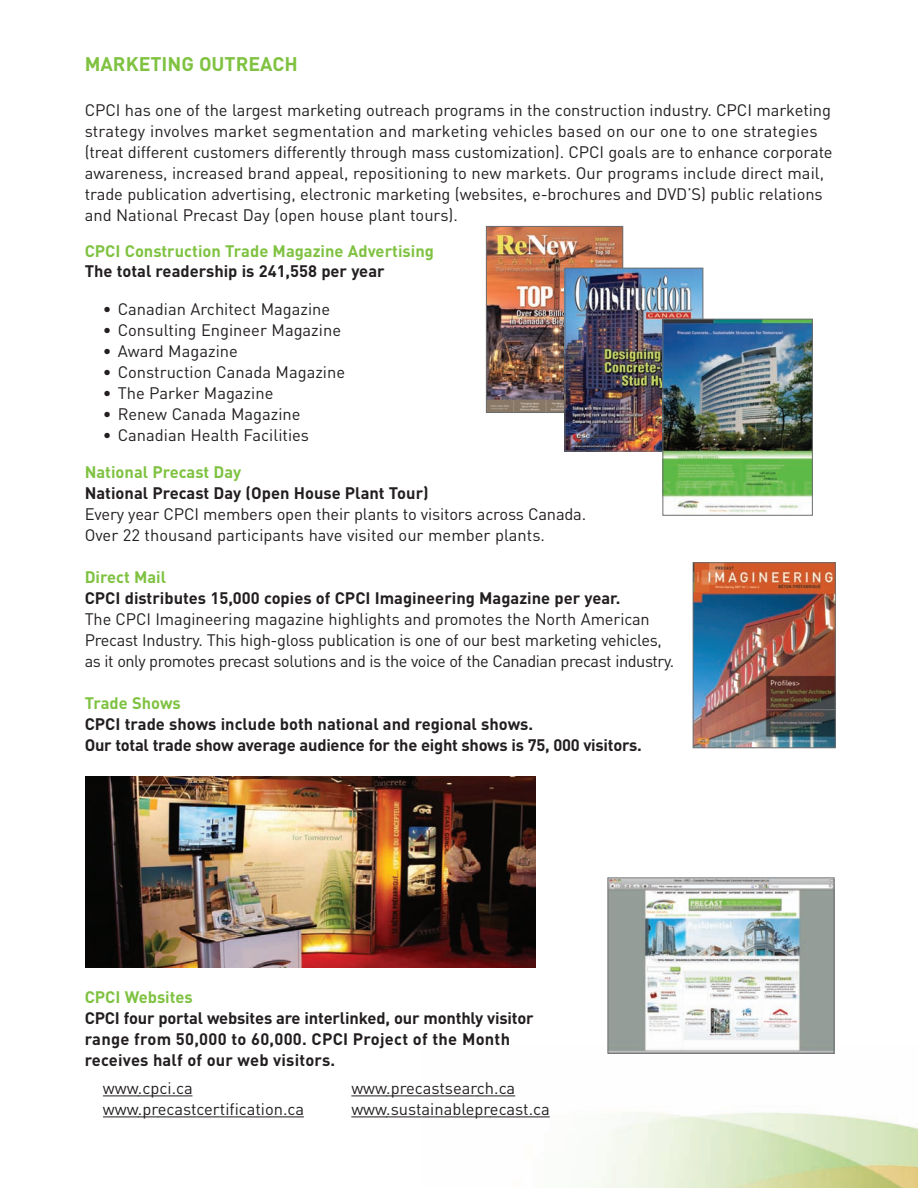
<style>
.page{position:relative;width:918px;height:1188px;background:#fff}
.page>*{position:absolute;margin:0;border:0;box-sizing:border-box;transform-origin:0 0}
.t1{font:700 19.5px "DIN";color:#7fc241}
.t2{font:16.5px/21px "DIN";letter-spacing:-.005em;color:#231f20}
.t3{font:700 16.5px/21px "DIN";color:#231f20}
.t4{font:700 16.5px "DIN";color:#7fc241}
</style>
<div class="page">
<img style="left:420px;top:1043px;width:498px;height:145px">
<img style="left:85px;top:776px;width:450px;height:192px">
<hr style="left:103px;top:1095px;width:36px;height:1px;background:#231f20">
<hr style="left:138px;top:1095px;width:46px;height:1px;background:#231f20">
<hr style="left:351px;top:1095px;width:36px;height:1px;background:#231f20">
<svg style="left:386px;top:1095px;width:53px;height:1px"></svg>
<hr style="left:439px;top:1095px;width:38px;height:1px;background:#231f20">
<hr style="left:477px;top:1095px;width:30px;height:1px;background:#231f20">
<hr style="left:103px;top:1116px;width:36px;height:1px;background:#231f20">
<svg style="left:138px;top:1116px;width:66px;height:1px"></svg>
<hr style="left:204px;top:1116px;width:43px;height:1px;background:#231f20">
<hr style="left:247px;top:1116px;width:49px;height:1px;background:#231f20">
<hr style="left:351px;top:1116px;width:36px;height:1px;background:#231f20">
<hr style="left:386px;top:1116px;width:30px;height:1px;background:#231f20">
<hr style="left:422px;top:1116px;width:44px;height:1px;background:#231f20">
<svg style="left:466px;top:1116px;width:84px;height:1px"></svg>
<img style="left:488px;top:228px;width:133px;height:183px">
<div style="left:486px;top:226px;width:137px;height:187px;border:1px solid #6c6d70"></div>
<img style="left:567px;top:270px;width:134px;height:179px">
<div style="left:565px;top:268px;width:138px;height:183px;border:1px solid #6c6d70"></div>
<img style="left:695px;top:564px;width:139px;height:182px">
<div style="left:693px;top:562px;width:143px;height:186px;border:1px solid #6c6d70"></div>
<img style="left:665px;top:321px;width:146px;height:193px">
<div style="left:663px;top:319px;width:150px;height:197px;border:1px solid #6c6d70"></div>
<img style="left:610px;top:880px;width:222px;height:172px">
<div style="left:608px;top:878px;width:226px;height:176px;border:1px solid #6c6d70"></div>
<p class="t1" style="left:85px;top:53px;width:215px">MARKETING OUTREACH</p>
<p class="t2" style="left:85px;top:99px;width:749px">CPCI has one of the largest marketing outreach programs in the construction industry. CPCI marketing strategy involves market segmentation and marketing vehicles based on our one to one strategies (treat different customers differently through mass customization). CPCI goals are to enhance corporate awareness, increased brand appeal, repositioning to new markets. Our programs include direct mail, trade publication advertising, electronic marketing (websites, e-brochures and DVD’S) public relations and National Precast Day (open house plant tours).</p>
<p class="t4" style="left:85px;top:242px;width:351px">CPCI Construction Trade Magazine Advertising</p>
<p class="t3" style="left:85px;top:261px;width:301px">The total readership is 241,558 per year</p>
<p class="t2" style="left:103px;top:298px;width:229px">• Canadian Architect Magazine</p>
<p class="t2" style="left:103px;top:319px;width:240px">• Consulting Engineer Magazine</p>
<p class="t2" style="left:103px;top:340px;width:137px">• Award Magazine</p>
<p class="t2" style="left:103px;top:361px;width:244px">• Construction Canada Magazine</p>
<p class="t2" style="left:103px;top:382px;width:172px">• The Parker Magazine</p>
<p class="t2" style="left:103px;top:403px;width:199px">• Renew Canada Magazine</p>
<p class="t2" style="left:103px;top:424px;width:208px">• Canadian Health Facilities</p>
<p class="t4" style="left:85px;top:463px;width:158px">National Precast Day</p>
<p class="t3" style="left:85px;top:483px;width:346px">National Precast Day (Open House Plant Tour)</p>
<p class="t2" style="left:85px;top:504px;width:503px">Every year CPCI members open their plants to visitors across Canada.<br>Over 22 thousand participants have visited our member plants.</p>
<p class="t4" style="left:85px;top:568px;width:83px">Direct Mail</p>
<p class="t3" style="left:85px;top:588px;width:537px">CPCI distributes 15,000 copies of CPCI Imagineering Magazine per year.</p>
<p class="t2" style="left:85px;top:609px;width:591px">The CPCI Imagineering magazine highlights and promotes the North American<br>Precast Industry. This high-gloss publication is one of our best marketing vehicles, as it only promotes precast solutions and is the voice of the Canadian precast industry.</p>
<p class="t4" style="left:85px;top:694px;width:98px">Trade Shows</p>
<p class="t3" style="left:85px;top:714px;width:559px">CPCI trade shows include both national and regional shows.<br>Our total trade show average audience for the eight shows is 75, 000 visitors.</p>
<p class="t4" style="left:85px;top:988px;width:110px">CPCI Websites</p>
<p class="t3" style="left:85px;top:1008px;width:451px">CPCI four portal websites are interlinked, our monthly visitor range from 50,000 to 60,000. CPCI Project of the Month receives half of our web visitors.</p>
<p class="t2" style="left:103px;top:1077px;width:91px">www.cpci.ca</p>
<p class="t2" style="left:351px;top:1077px;width:165px">www.precastsearch.ca</p>
<p class="t2" style="left:103px;top:1098px;width:203px">www.precastcertification.ca</p>
<p class="t2" style="left:351px;top:1098px;width:200px">www.sustainableprecast.ca</p>
</div>
